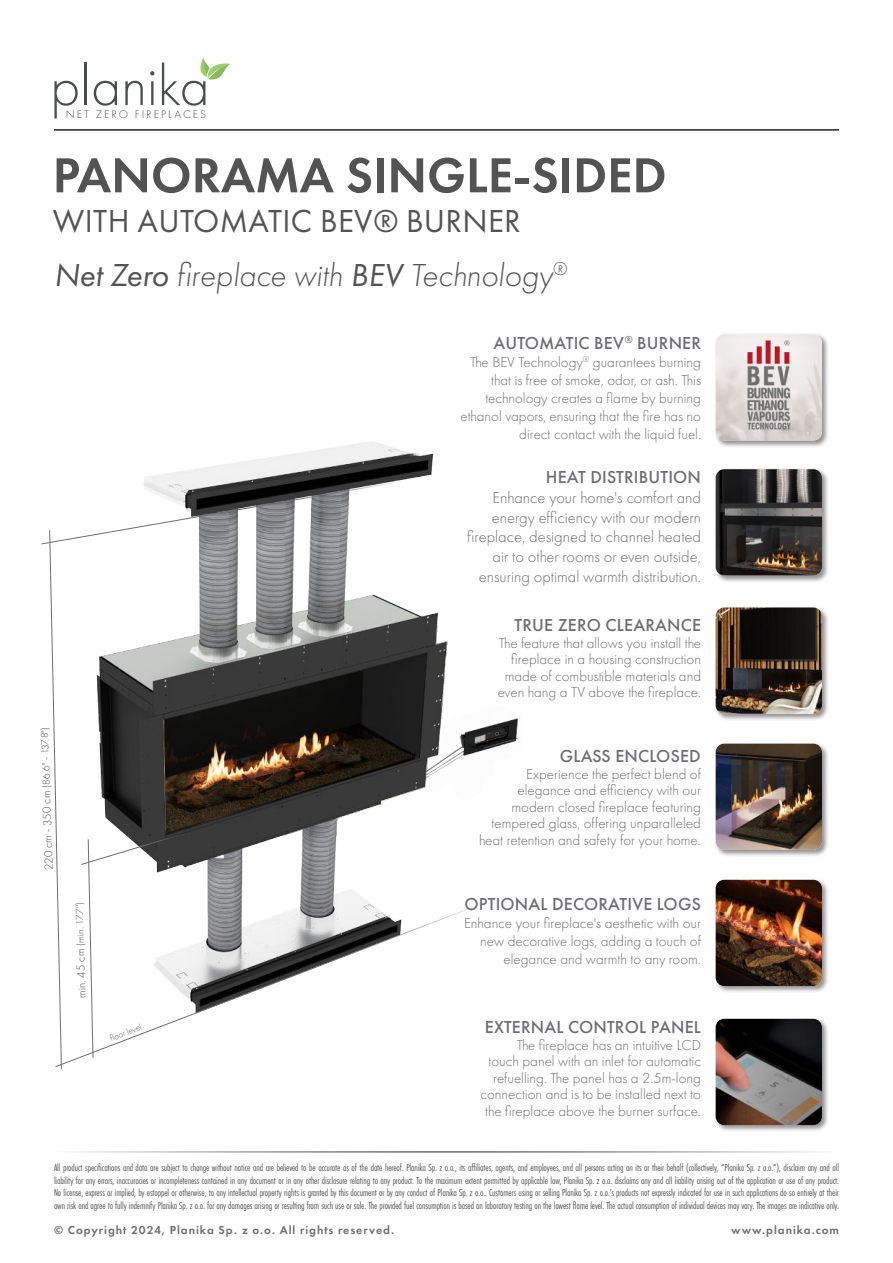
<style>
.page{position:relative;width:893px;height:1263px;background:#fff}
.page>*{position:absolute;margin:0;border:0;box-sizing:border-box;transform-origin:0 0}
.t1{font:300 58.35px "Futura PT";color:#4b4e4f}
.t2{font:600 51px "Futura PT";color:#535353}
.t3{font:33px/54.4px "Futura PT";letter-spacing:.01em;color:#535353}
.t4{font:500 18px "Futura PT";letter-spacing:.01em;color:#6d6e71}
.t5{font:300 16.5px/19.8px "Futura PT";color:#6d6e71;text-align:right}
.t6{font:300 15px/16.5px "Futura PT";color:#6d6e71;text-align:right}
.t7{font:600 12px "Futura PT";letter-spacing:.08em;color:#6d6e71}
.t8{font:300 11.4px "Futura PT";letter-spacing:.175em;color:#4b4e4f}
.t9{font:10.5px/12.6px "Futura PT Cond";letter-spacing:-.01em;color:#535353;text-align:justify}
.t10{font:300 10.5px "Futura PT";color:#535353}
.t11{font:300 9px "Futura PT";color:#535353}
.s1{font-style:italic}
.s2{font-weight:300;font-style:italic}
.s3{font-size:12px}
</style>
<div class="page">
<hr style="left:54px;top:1152px;width:785px;height:1px;background:#231f20">
<svg style="left:200px;top:58px;width:30px;height:22px"></svg>
<hr style="left:54px;top:130px;width:785px;height:1px;background:#231f20">
<img style="left:144px;top:441px;width:375px;height:354px">
<svg style="left:41px;top:481px;width:359px;height:589px"></svg>
<div style="left:714px;top:332px;width:115px;height:116px;background:#231f20;opacity:.5"></div>
<img style="left:716px;top:334px;width:106px;height:106px">
<div style="left:714px;top:467px;width:115px;height:116px;background:#231f20;opacity:.5"></div>
<img style="left:716px;top:469px;width:106px;height:106px">
<div style="left:714px;top:606px;width:115px;height:115px;background:#231f20;opacity:.5"></div>
<img style="left:716px;top:607px;width:106px;height:107px">
<div style="left:714px;top:742px;width:115px;height:115px;background:#231f20;opacity:.5"></div>
<img style="left:716px;top:744px;width:106px;height:106px">
<div style="left:714px;top:878px;width:115px;height:116px;background:#231f20;opacity:.5"></div>
<img style="left:716px;top:880px;width:106px;height:106px">
<div style="left:714px;top:1017px;width:115px;height:116px;background:#231f20;opacity:.5"></div>
<img style="left:716px;top:1019px;width:106px;height:106px">
<h1 class="t1" style="left:50px;top:63px;width:161px">planika</h1>
<p class="t8" style="left:66px;top:110px;width:142px">NET ZERO FIREPLACES</p>
<h2 class="t2" style="left:53px;top:155px;width:615px">PANORAMA SINGLE-SIDED</h2>
<h3 class="t3" style="left:53px;top:196px;width:515px">WITH AUTOMATIC BEV® BURNER<br><span class="s1">Net Zero</span> <span class="s2">fireplace with</span> <span class="s1">BEV</span> <span class="s2">Technology</span><sup>®</sup></h3>
<h3 class="t4" style="left:493px;top:336px;width:209px">AUTOMATIC BEV<sup>®</sup> BURNER</h3>
<h3 class="t6" style="left:460px;top:354px;width:242px;line-height:18px">The BEV Technology<sup>®</sup> guarantees burning that is free of smoke, odor, or ash. This technology creates a flame by burning ethanol vapors, ensuring that the fire has no direct contact with the liquid fuel.</h3>
<p class="t10" style="left:45px;top:870px;width:145px;rotate:-92deg"><span class="s3">220 cm - 350 cm</span> (86.6'' - 137.8")</p>
<p class="t10" style="left:78px;top:998px;width:98px;rotate:-92deg"><span class="s3">min. 45 cm</span> (min. 17.7'')</p>
<p class="t11" style="left:109px;top:1035px;width:35px;rotate:-21deg">fl oor level</p>
<h3 class="t4" style="left:546px;top:470px;width:157px">HEAT DISTRIBUTION</h3>
<h3 class="t5" style="left:467px;top:489px;width:235px">Enhance your home's comfort and energy efficiency with our modern fireplace, designed to channel heated air to other rooms or even outside, ensuring optimal warmth distribution.</h3>
<h3 class="t4" style="left:514px;top:618px;width:188px">TRUE ZERO CLEARANCE</h3>
<h3 class="t6" style="left:498px;top:635px;width:205px">The feature that allows you install the fireplace in a housing construction made of combustible materials and even hang a TV above the fireplace.</h3>
<h3 class="t4" style="left:560px;top:749px;width:143px">GLASS ENCLOSED</h3>
<h3 class="t6" style="left:479px;top:767px;width:223px">Experience the perfect blend of elegance and efficiency with our modern closed fireplace featuring tempered glass, offering unparalleled heat retention and safety for your home.</h3>
<h3 class="t4" style="left:465px;top:897px;width:238px">OPTIONAL DECORATIVE LOGS</h3>
<h3 class="t6" style="left:464px;top:915px;width:238px;line-height:18px">Enhance your fireplace's aesthetic with our new decorative logs, adding a touch of elegance and warmth to any room.</h3>
<h3 class="t4" style="left:485px;top:1020px;width:218px">EXTERNAL CONTROL PANEL</h3>
<h3 class="t6" style="left:480px;top:1037px;width:222px">The fireplace has an intuitive LCD<br>touch panel with an inlet for automatic refuelling. The panel has a 2.5m-long connection and is to be installed next to the fireplace above the burner surface.</h3>
<p class="t9" style="left:54px;top:1162px;width:787px">All product specifications and data are subject to change without notice and are believed to be accurate as of the date hereof. Planika Sp. z o.o., its affiliates, agents, and employees, and all persons acting on its or their behalf (collectively, “Planika Sp. z o.o.”), disclaim any and all liability for any errors, inaccuracies or incompleteness contained in any document or in any other disclosure relating to any product. To the maximum extent permitted by applicable law, Planika Sp. z o.o. disclaims any and all liability arising out of the application or use of any product.<br>No license, express or implied, by estoppel or otherwise, to any intellectual property rights is granted by this document or by any conduct of Planika Sp. z o.o.. Customers using or selling Planika Sp. z o.o.’s products not expressly indicated for use in such applications do so entirely at their own risk and agree to fully indemnify Planika Sp. z o.o. for any damages arising or resulting from such use or sale. The provided fuel consumption is based on laboratory testing on the lowest flame level. The actual consumption of individual devices may vary. The images are indicative only.</p>
<p class="t7" style="left:54px;top:1225px;width:342px">© Copyright 2024, Planika Sp. z o.o. All rights reserved.</p>
<p class="t7" style="left:731px;top:1225px;width:109px">www.planika.com</p>
</div>
